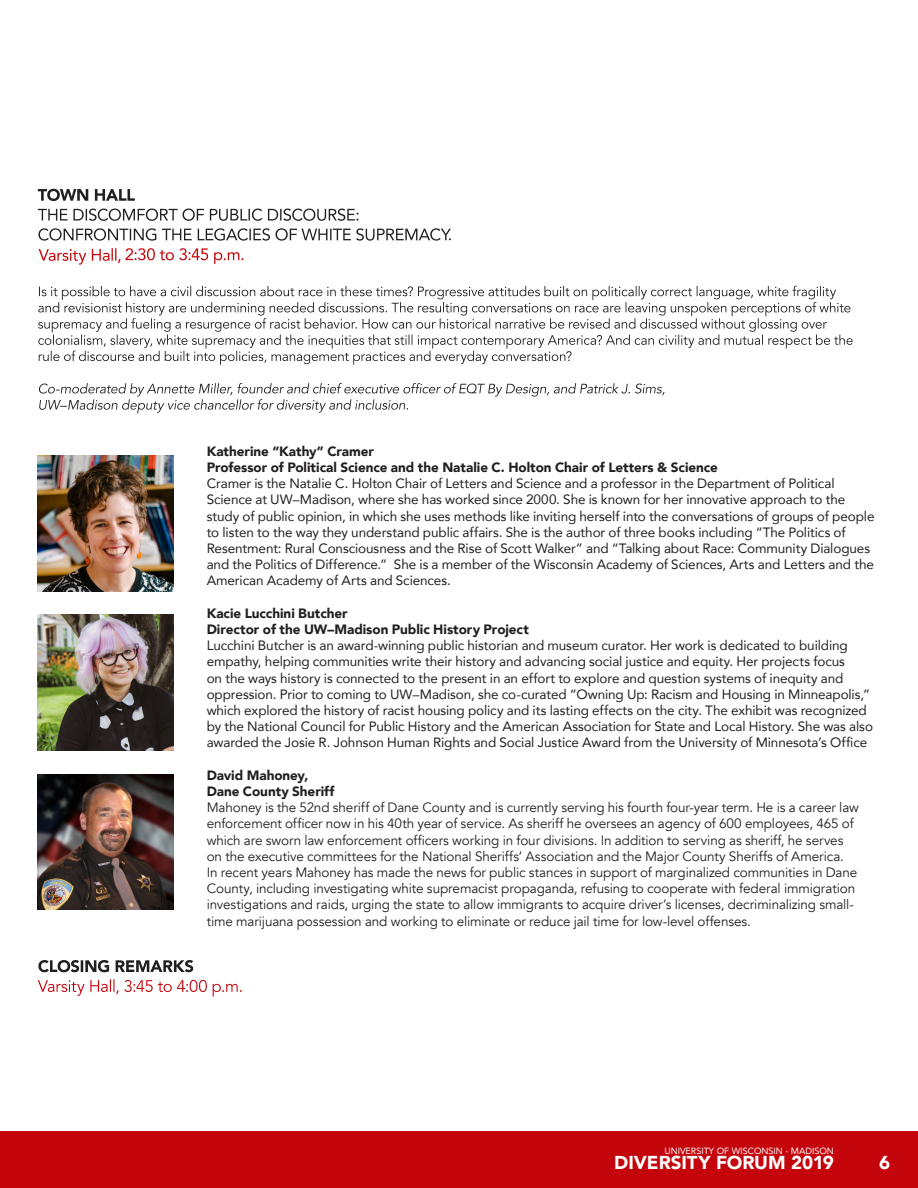
<style>
.page{position:relative;width:918px;height:1188px;background:#fff}
.page>*{position:absolute;margin:0;border:0;box-sizing:border-box;transform-origin:0 0}
.t1{font:900 18.6px "Avenir";color:#fff}
.t2{font:13.5px/16.2px "Avenir";letter-spacing:-.01em;color:#231f20}
.t3{font:13.5px/16.2px "Avenir";letter-spacing:-.01em;color:#231f20}
.t4{font:900 13.5px/16.2px "Avenir";letter-spacing:-.005em;color:#231f20}
.t5{font:9px "Avenir";color:#fff}
</style>
<div class="page">
<svg style="left:38px;top:979px;width:204px;height:18px"></svg>
<svg style="left:38px;top:960px;width:155px;height:12px"></svg>
<div style="left:0;top:1131px;width:918px;height:57px;background:#c5050c"></div>
<img style="left:38px;top:456px;width:135px;height:136px">
<img style="left:38px;top:615px;width:135px;height:136px">
<img style="left:38px;top:774px;width:135px;height:136px">
<svg style="left:39px;top:383px;width:626px;height:30px"></svg>
<svg style="left:38px;top:286px;width:815px;height:79px"></svg>
<svg style="left:38px;top:209px;width:320px;height:12px"></svg>
<svg style="left:38px;top:189px;width:97px;height:12px"></svg>
<svg style="left:39px;top:248px;width:204px;height:17px"></svg>
<svg style="left:38px;top:228px;width:413px;height:13px"></svg>
<p class="t4" style="left:207px;top:443px;width:169px">Katherine “Kathy” Cramer</p>
<p class="t4" style="left:207px;top:459px;width:513px">Professor of Political Science and the Natalie C. Holton Chair of Letters &amp; Science</p>
<p class="t2" style="left:207px;top:475px;width:669px">Cramer is the Natalie C. Holton Chair of Letters and Science and a professor in the Department of Political Science at UW–Madison, where she has worked since 2000. She is known for her innovative approach to the study of public opinion, in which she uses methods like inviting herself into the conversations of groups of people to listen to the way they understand public affairs. She is the author of three books including “The Politics of Resentment: Rural Consciousness and the Rise of Scott Walker” and “Talking about Race: Community Dialogues and the Politics of Difference.” She is a member of the Wisconsin Academy of Sciences, Arts and Letters and the American Academy of Arts and Sciences.</p>
<p class="t4" style="left:207px;top:605px;width:143px">Kacie Lucchini Butcher</p>
<p class="t4" style="left:207px;top:621px;width:324px">Director of the UW–Madison Public History Project</p>
<p class="t2" style="left:207px;top:637px;width:668px">Lucchini Butcher is an award-winning public historian and museum curator. Her work is dedicated to building empathy, helping communities write their history and advancing social justice and equity. Her projects focus<br>on the ways history is connected to the present in an effort to explore and question systems of inequity and oppression. Prior to coming to UW–Madison, she co-curated “Owning Up: Racism and Housing in Minneapolis,” which explored the history of racist housing policy and its lasting effects on the city. The exhibit was recognized by the National Council for Public History and the American Association for State and Local History. She was also awarded the Josie R. Johnson Human Rights and Social Justice Award from the University of Minnesota’s Office</p>
<p class="t4" style="left:207px;top:767px;width:129px">David Mahoney,<br>Dane County Sheriff</p>
<p class="t3" style="left:207px;top:800px;width:654px">Mahoney is the 52nd sheriff of Dane County and is currently serving his fourth four-year term. He is a career law enforcement officer now in his 40th year of service. As sheriff he oversees an agency of 600 employees, 465 of which are sworn law enforcement officers working in four divisions. In addition to serving as sheriff, he serves on the executive committees for the National Sheriffs’ Association and the Major County Sheriffs of America.<br>In recent years Mahoney has made the news for public stances in support of marginalized communities in Dane County, including investigating white supremacist propaganda, refusing to cooperate with federal immigration investigations and raids, urging the state to allow immigrants to acquire driver’s licenses, decriminalizing small&shy;time marijuana possession and working to eliminate or reduce jail time for low-level offenses.</p>
<p class="t5" style="left:664px;top:1143px;width:171px">UNIVERSITY OF WISCONSIN - MADISON</p>
<p class="t1" style="left:614px;top:1147px;width:221px">DIVERSITY FORUM 2019</p>
<p class="t1" style="left:879px;top:1147px;width:13px">6</p>
</div>
